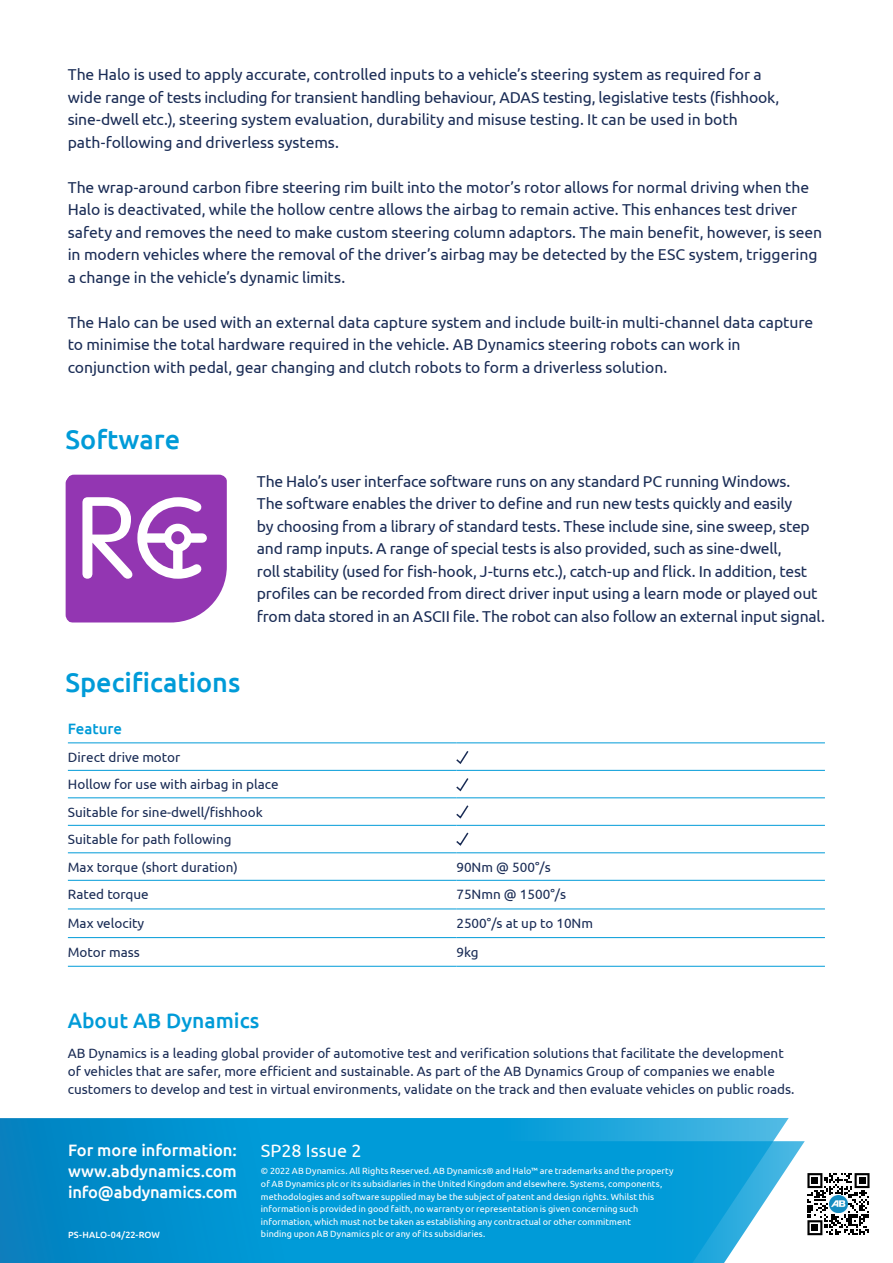
<style>
.page{position:relative;width:893px;height:1263px;background:#fff}
.page>*{position:absolute;margin:0;border:0;box-sizing:border-box;transform-origin:0 0}
.t1{font:500 27px "Ubuntu";color:#009bd8}
.t2{font:500 21px "Ubuntu";color:#009bd8}
.t3{font:18px "Ubuntu";color:#fff}
.Spec{font:500 16.5px "Ubuntu";color:#fff}
.Spec-2{font:15.75px/22.5px "Ubuntu";letter-spacing:-.005em;color:#1a2c55}
.t4{font:500 15px "Ubuntu";color:#009bd8}
.Spec-3{font:13.5px/18px "Ubuntu";color:#1a2c55}
.Spec-4{font:9px/12.6px "Ubuntu";letter-spacing:.005em;color:#fff}
.Spec-5{font:500 9px "Ubuntu";letter-spacing:.01em;color:#fff}
</style>
<div class="page">
<svg style="left:807px;top:1173px;width:62px;height:62px"></svg>
<div style="left:812px;top:1177px;width:6px;height:7px;background:#000"></div>
<div style="left:859px;top:1177px;width:6px;height:7px;background:#000"></div>
<div style="left:812px;top:1224px;width:6px;height:7px;background:#000"></div>
<img style="left:830px;top:1195px;width:17px;height:18px">
<svg style="left:0;top:1118px;width:789px;height:23px;background:#119dd6"></svg>
<svg style="left:0;top:1141px;width:805px;height:122px;background:#0f9cd5"></svg>
<hr style="left:68px;top:742px;width:388px;height:1px;background:#009bd8">
<hr style="left:456px;top:742px;width:369px;height:1px;background:#009bd8">
<hr style="left:68px;top:770px;width:388px;height:1px;background:#009bd8">
<hr style="left:456px;top:770px;width:369px;height:1px;background:#009bd8">
<hr style="left:68px;top:797px;width:388px;height:1px;background:#009bd8">
<hr style="left:456px;top:797px;width:369px;height:1px;background:#009bd8">
<hr style="left:68px;top:825px;width:388px;height:1px;background:#009bd8">
<hr style="left:456px;top:825px;width:369px;height:1px;background:#009bd8">
<hr style="left:68px;top:852px;width:388px;height:1px;background:#009bd8">
<hr style="left:456px;top:852px;width:369px;height:1px;background:#009bd8">
<hr style="left:68px;top:880px;width:388px;height:1px;background:#009bd8">
<hr style="left:456px;top:880px;width:369px;height:1px;background:#009bd8">
<hr style="left:68px;top:908px;width:388px;height:1px;background:#009bd8">
<hr style="left:456px;top:908px;width:369px;height:1px;background:#009bd8">
<hr style="left:68px;top:937px;width:388px;height:1px;background:#009bd8">
<hr style="left:456px;top:937px;width:369px;height:1px;background:#009bd8">
<hr style="left:68px;top:966px;width:388px;height:1px;background:#009bd8">
<hr style="left:456px;top:966px;width:369px;height:1px;background:#009bd8">
<svg style="left:66px;top:475px;width:161px;height:147px"></svg>
<div style="left:147px;top:533px;width:55px;height:10px;background:#fff"></div>
<div style="left:173px;top:538px;width:9px;height:31px;background:#fff"></div>
<svg style="left:168px;top:527px;width:20px;height:21px"></svg>
<div style="left:164px;top:524px;width:28px;height:28px;border:7px solid #fff;border-radius:50%"></div>
<svg style="left:456px;top:832px;width:13px;height:14px"></svg>
<svg style="left:456px;top:778px;width:13px;height:14px"></svg>
<svg style="left:456px;top:751px;width:13px;height:13px"></svg>
<svg style="left:456px;top:805px;width:13px;height:14px"></svg>
<p class="Spec-2" style="left:68px;top:63px;width:713px">The Halo is used to apply accurate, controlled inputs to a vehicle’s steering system as required for a wide range of tests including for transient handling behaviour, ADAS testing, legislative tests (fishhook, sine-dwell etc.), steering system evaluation, durability and misuse testing. It can be used in both path-following and driverless systems.</p>
<p class="Spec-2" style="left:68px;top:175px;width:756px">The wrap-around carbon fibre steering rim built into the motor’s rotor allows for normal driving when the Halo is deactivated, while the hollow centre allows the airbag to remain active. This enhances test driver safety and removes the need to make custom steering column adaptors. The main benefit, however, is seen in modern vehicles where the removal of the driver’s airbag may be detected by the ESC system, triggering a change in the vehicle’s dynamic limits.</p>
<p class="Spec-2" style="left:68px;top:310px;width:747px">The Halo can be used with an external data capture system and include built-in multi-channel data capture</p>
<p class="Spec-2" style="left:68px;top:333px;width:674px">to minimise the total hardware required in the vehicle. AB Dynamics steering robots can work in conjunction with pedal, gear changing and clutch robots to form a driverless solution.</p>
<p class="t1" style="left:66px;top:422px;width:116px">Software</p>
<p class="Spec-2" style="left:257px;top:469px;width:535px">The Halo’s user interface software runs on any standard PC running Windows.</p>
<p class="Spec-2" style="left:257px;top:492px;width:569px">The software enables the driver to define and run new tests quickly and easily<br>by choosing from a library of standard tests. These include sine, sine sweep, step and ramp inputs. A range of special tests is also provided, such as sine-dwell,<br>roll stability (used for fish-hook, J-turns etc.), catch-up and flick. In addition, test profiles can be recorded from direct driver input using a learn mode or played out from data stored in an ASCII file. The robot can also follow an external input signal.</p>
<p class="t1" style="left:66px;top:666px;width:176px">Specifications</p>
<p class="t4" style="left:68px;top:719px;width:56px">Feature</p>
<p class="Spec-3" style="left:68px;top:748px;width:114px">Direct drive motor</p>
<p class="Spec-3" style="left:68px;top:775px;width:212px">Hollow for use with airbag in place</p>
<p class="Spec-3" style="left:68px;top:803px;width:197px">Suitable for sine-dwell/fishhook</p>
<p class="Spec-3" style="left:68px;top:830px;width:165px">Suitable for path following</p>
<p class="Spec-3" style="left:68px;top:857px;width:171px">Max torque (short duration)</p>
<p class="Spec-3" style="left:456px;top:857px;width:96px">90Nm @ 500°/s</p>
<p class="Spec-3" style="left:68px;top:885px;width:82px">Rated torque</p>
<p class="Spec-3" style="left:456px;top:885px;width:111px">75Nmn @ 1500°/s</p>
<p class="Spec-3" style="left:68px;top:914px;width:78px">Max velocity</p>
<p class="Spec-3" style="left:456px;top:914px;width:138px">2500°/s at up to 10Nm</p>
<p class="Spec-3" style="left:68px;top:942px;width:73px">Motor mass</p>
<p class="Spec-3" style="left:456px;top:942px;width:24px">9kg</p>
<p class="t2" style="left:68px;top:1008px;width:193px">About AB Dynamics</p>
<p class="Spec-3" style="left:68px;top:1044px;width:728px">AB Dynamics is a leading global provider of automotive test and verification solutions that facilitate the development of vehicles that are safer, more efficient and sustainable. As part of the AB Dynamics Group of companies we enable customers to develop and test in virtual environments, validate on the track and then evaluate vehicles on public roads.</p>
<p class="Spec" style="left:68px;top:1140px;width:170px">For more information:</p>
<p class="Spec" style="left:68px;top:1161px;width:170px">www.abdynamics.com</p>
<p class="Spec" style="left:68px;top:1182px;width:171px">info@abdynamics.com</p>
<p class="Spec-5" style="left:68px;top:1229px;width:94px">PS-HALO-04/22-ROW</p>
<p class="t3" style="left:261px;top:1140px;width:102px">SP28 Issue 2</p>
<p class="Spec-4" style="left:261px;top:1164px;width:414px">© 2022 AB Dynamics. All Rights Reserved. AB Dynamics® and Halo™ are trademarks and the property of AB Dynamics plc or its subsidiaries in the United Kingdom and elsewhere. Systems, components, methodologies and software supplied may be the subject of patent and design rights. Whilst this information is provided in good faith, no warranty or representation is given concerning such information, which must not be taken as establishing any contractual or other commitment<br>binding upon AB Dynamics plc or any of its subsidiaries.</p>
</div>
